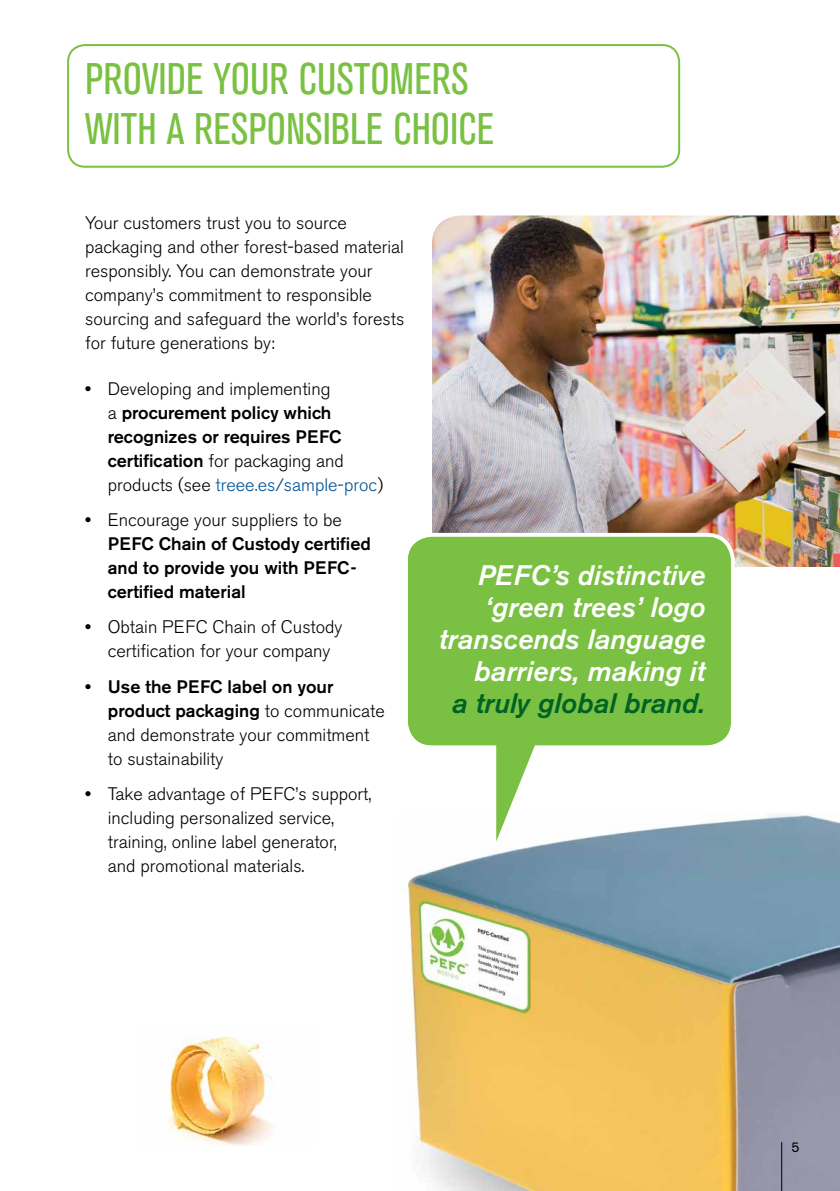
<style>
.page{position:relative;width:840px;height:1191px;background:#fff}
.page>*{position:absolute;margin:0;border:0;box-sizing:border-box;transform-origin:0 0}
.t1{font:condensed 44px/50px "Akzidenz Grotesk BE";color:#7ac143}
.t2{font:italic 500 28px/32px "Akzidenz Grotesk BE";color:#fff;text-align:right}
.t3{font:italic 500 28px "Akzidenz Grotesk BE";color:#006225}
.t4{font:300 18px/24px "Akzidenz Grotesk BE";color:#000}
.t5{font:500 18px/24px "Akzidenz Grotesk BE";color:#000}
.t6{font:14px "Akzidenz Grotesk BE";color:#000}
.s1{font-weight:300}
.s2{font-weight:300;color:#005295}
.s3{font-weight:500}
</style>
<div class="page">
<img style="left:432px;top:215px;width:407px;height:352px">
<img style="left:407px;top:813px;width:432px;height:378px">
<div style="left:67px;top:44px;width:612px;height:124px;border:2px solid #7ac143;border-radius:17px"></div>
<div style="left:404px;top:533px;width:330px;height:216px;border:4px solid #fff;border-radius:26px"></div>
<svg style="left:496px;top:745px;width:55px;height:96px"></svg>
<div style="left:408px;top:537px;width:322px;height:208px;background:#7ac143;border-radius:24px"></div>
<img style="left:167px;top:1036px;width:107px;height:109px">
<hr style="left:780px;top:1142px;width:1px;height:49px;background:#000">
<h1 class="t1" style="left:85px;top:55px;width:252px">PROVIDE YOUR CUSTOMERS<br>WITH</h1>
<h1 class="t1" style="left:167px;top:105px;width:65px">A RESPONSIBLE</h1>
<h1 class="t1" style="left:393px;top:105px;width:36px">CHOICE</h1>
<p class="t4" style="left:85px;top:211px;width:320px">Your customers trust you to source packaging and other forest-based material responsibly. You can demonstrate your company’s commitment to responsible sourcing and safeguard the world’s forests for future generations by:</p>
<p class="t5" style="left:108px;top:376px;width:277px;text-indent:-23px">• <span class="s1">Developing and implementing<br>a</span> procurement policy which recognizes or requires PEFC certification <span class="s1">for packaging and products (see</span> <span class="s2">treee.es/sample-proc</span><span class="s1">)</span></p>
<p class="t5" style="left:108px;top:507px;width:264px;text-indent:-23px">• <span class="s1">Encourage your suppliers to be<br></span>PEFC Chain of Custody certified and to provide you with PEFC&shy;certified material</p>
<p class="t4" style="left:85px;top:615px;width:259px;text-align:center"><span class="s3">•</span> Obtain PEFC Chain of Custody certification for your company</p>
<p class="t4" style="left:108px;top:675px;width:278px;text-indent:-23px"><span class="s3">• Use the PEFC label on your product packaging</span> to communicate and demonstrate your commitment to sustainability</p>
<p class="t4" style="left:108px;top:782px;width:265px;text-indent:-23px"><span class="s3">•</span> Take advantage of PEFC’s support, including personalized service, training, online label generator,<br>and promotional materials.</p>
<h2 class="t2" style="left:438px;top:559px;width:268px">PEFC’s distinctive ‘green trees’ logo transcends language barriers, making it</h2>
<h2 class="t3" style="left:451px;top:687px;width:255px">a truly global brand.</h2>
<p class="t6" style="left:791px;top:1139px;width:10px">5</p>
</div>
